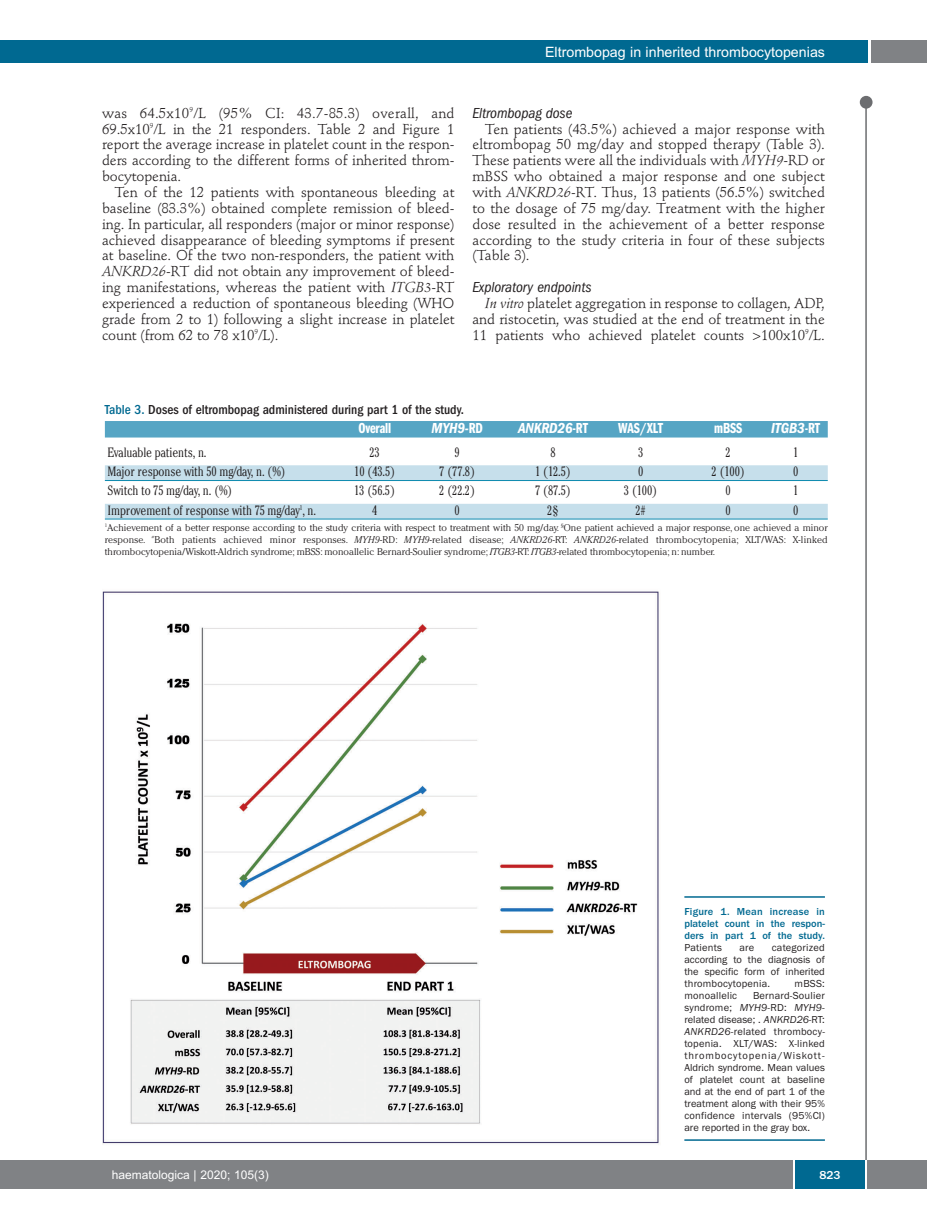
<style>
.page{position:relative;width:927px;height:1225px;background:#fff}
.page>*{position:absolute;margin:0;border:0;box-sizing:border-box;transform-origin:0 0}
.t1{font:italic condensed 15px "Franklin Gothic";letter-spacing:-.005em;color:#231f20}
.t2{font:italic 600 condensed 15px "Franklin Gothic";letter-spacing:-.01em;color:#fff}
.t3{font:15px "Franklin Gothic Demi Cmpr";letter-spacing:-.01em;color:#fff}
.t4{font:14.25px/15.9px "Stempel Schneidler";letter-spacing:-.005em;color:#231f20;text-align:justify}
.t5{font:14.25px "Arial";color:#fff}
.t6{font:300 condensed 13.5px "Cheltenham";letter-spacing:-.01em;color:#231f20}
.t7{font:500 condensed 13.5px "Franklin Gothic";color:#231f20}
.t8{font:12px "Arial";color:#fff}
.t9{font:500 12px "Franklin Gothic";color:#fff}
.t10{font:10.5px/12px "Franklin Gothic";letter-spacing:.02em;color:#231f20;text-align:justify}
.t11{font:500 10.5px/12px "Franklin Gothic";color:#006991;text-align:justify}
.t12{font:300 9.75px/12px "Cheltenham";color:#231f20;text-align:justify}
.s1{font-style:italic}
.s2{color:#006991}
.s3{font-family:"Franklin Gothic Demi Cmpr";font-weight:400;font-style:normal;font-stretch:normal}
</style>
<div class="page">
<div style="left:860px;top:96px;width:12px;height:13px;background:#6c6d70;border-radius:50%"></div>
<hr style="left:865px;top:98px;width:2px;height:1062px;background:#6c6d70">
<div style="left:871px;top:40px;width:56px;height:22px;background:#808285"></div>
<div style="left:18px;top:40px;width:849px;height:22px;background:#006991"></div>
<div style="left:17px;top:1160px;width:910px;height:28px;background:#808285"></div>
<div style="left:795px;top:1160px;width:70px;height:28px;background:#006991"></div>
<hr style="left:793px;top:1160px;width:2px;height:28px;background:#fff">
<hr style="left:865px;top:1160px;width:2px;height:28px;background:#fff">
<div style="left:0;top:40px;width:19px;height:22px;background:#006991"></div>
<div style="left:0;top:1160px;width:18px;height:28px;background:#808285"></div>
<img style="left:102px;top:591px;width:557px;height:554px">
<hr style="left:684px;top:896px;width:141px;height:1px;background:#006991">
<hr style="left:684px;top:1139px;width:141px;height:1px;background:#006991">
<div style="left:105px;top:421px;width:723px;height:16px;background:#56a5c4"></div>
<div style="left:105px;top:465px;width:723px;height:15px;background:#c6dfeb"></div>
<hr style="left:105px;top:480px;width:723px;height:1px;background:#0d8aaf">
<div style="left:105px;top:504px;width:723px;height:15px;background:#c6dfeb"></div>
<hr style="left:105px;top:519px;width:723px;height:1px;background:#0d8aaf">
<p class="t5" style="left:545px;top:44px;width:281px">Eltrombopag in inherited thrombocytopenias</p>
<p class="t4" style="left:102px;top:106px;width:354px">was 64.5x10<sup>9</sup>/L (95% CI: 43.7-85.3) overall, and 69.5x10<sup>9</sup>/L in the 21 responders. Table 2 and Figure 1 report the average increase in platelet count in the respon&shy;ders according to the different forms of inherited throm&shy;bocytopenia.</p>
<p class="t4" style="left:102px;top:185px;width:354px;text-indent:13px">Ten of the 12 patients with spontaneous bleeding at baseline (83.3%) obtained complete remission of bleed&shy;ing. In particular, all responders (major or minor response) achieved disappearance of bleeding symptoms if present at baseline. Of the two non-responders, the patient with <span class="s1">ANKRD26</span>-RT did not obtain any improvement of bleed&shy;ing manifestations, whereas the patient with <span class="s1">ITGB3</span>-RT experienced a reduction of spontaneous bleeding (WHO grade from 2 to 1) following a slight increase in platelet count (from 62 to 78 x10<sup>9</sup>/L).</p>
<p class="t1" style="left:472px;top:108px;width:101px">Eltrombopag dose</p>
<p class="t4" style="left:472px;top:122px;width:354px;text-indent:13px">Ten patients (43.5%) achieved a major response with eltrombopag 50 mg/day and stopped therapy (Table 3).<br>These patients were all the individuals with <span class="s1">MYH9</span>-RD or mBSS who obtained a major response and one subject with <span class="s1">ANKRD26</span>-RT. Thus, 13 patients (56.5%) switched to the dosage of 75 mg/day. Treatment with the higher dose resulted in the achievement of a better response according to the study criteria in four of these subjects (Table 3).</p>
<p class="t1" style="left:472px;top:282px;width:121px">Exploratory endpoints</p>
<p class="t4" style="left:472px;top:296px;width:354px;text-indent:13px"><span class="s1">In vitro</span> platelet aggregation in response to collagen, ADP, and ristocetin, was studied at the end of treatment in the 11 patients who achieved platelet counts &gt;100x10<sup>9</sup>/L.</p>
<p class="t7" style="left:105px;top:405px;width:361px"><span class="s2">Table 3.</span> Doses of eltrombopag administered during part 1 of the study.</p>
<p class="t3" style="left:358px;top:423px;width:34px">Overall</p>
<p class="t2" style="left:432px;top:423px;width:53px">MYH9-<span class="s3">RD</span></p>
<p class="t2" style="left:518px;top:423px;width:71px">ANKRD26<span class="s3">-RT</span></p>
<p class="t3" style="left:618px;top:423px;width:46px">WAS/XLT</p>
<p class="t3" style="left:714px;top:423px;width:29px">mBSS</p>
<p class="t2" style="left:771px;top:423px;width:51px">ITGB3<span class="s3">-RT</span></p>
<p class="t6" style="left:108px;top:447px;width:100px">Evaluable patients, n.</p>
<p class="t6" style="left:370px;top:447px;width:12px">23</p>
<p class="t6" style="left:455px;top:447px;width:7px">9</p>
<p class="t6" style="left:550px;top:447px;width:7px">8</p>
<p class="t6" style="left:638px;top:447px;width:7px">3</p>
<p class="t6" style="left:726px;top:447px;width:7px">2</p>
<p class="t6" style="left:793px;top:447px;width:7px">1</p>
<p class="t6" style="left:108px;top:466px;width:180px">Major response with 50 mg/day, n. (%)</p>
<p class="t6" style="left:354px;top:466px;width:43px">10 (43.5)</p>
<p class="t6" style="left:439px;top:466px;width:38px">7 (77.8)</p>
<p class="t6" style="left:535px;top:466px;width:38px">1 (12.5)</p>
<p class="t6" style="left:638px;top:466px;width:7px">0</p>
<p class="t6" style="left:711px;top:466px;width:35px">2 (100)</p>
<p class="t6" style="left:793px;top:466px;width:7px">0</p>
<p class="t6" style="left:108px;top:486px;width:126px">Switch to 75 mg/day, n. (%)</p>
<p class="t6" style="left:354px;top:486px;width:43px">13 (56.5)</p>
<p class="t6" style="left:439px;top:486px;width:38px">2 (22.2)</p>
<p class="t6" style="left:535px;top:486px;width:38px">7 (87.5)</p>
<p class="t6" style="left:624px;top:486px;width:35px">3 (100)</p>
<p class="t6" style="left:726px;top:486px;width:7px">0</p>
<p class="t6" style="left:793px;top:486px;width:7px">1</p>
<p class="t6" style="left:108px;top:505px;width:210px">Improvement of response with 75 mg/day<sup>1</sup>, n.</p>
<p class="t6" style="left:372px;top:505px;width:7px">4</p>
<p class="t6" style="left:455px;top:505px;width:7px">0</p>
<p class="t6" style="left:547px;top:505px;width:13px">2§</p>
<p class="t6" style="left:635px;top:505px;width:12px">2#</p>
<p class="t6" style="left:726px;top:505px;width:7px">0</p>
<p class="t6" style="left:793px;top:505px;width:7px">0</p>
<p class="t12" style="left:105px;top:522px;width:724px"><sup>1</sup>Achievement of a better response according to the study criteria with respect to treatment with 50 mg/day. <sup>§</sup>One patient achieved a major response, one achieved a minor response. <sup>#</sup>Both patients achieved minor responses. <span class="s1">MYH9</span>-RD: <span class="s1">MYH9</span>-related disease; <span class="s1">ANKRD26</span>-RT: <span class="s1">ANKRD26</span>-related thrombocytopenia; XLT/WAS: X-linked thrombocytopenia/Wiskott-Aldrich syndrome; mBSS: monoallelic Bernard-Soulier syndrome; <span class="s1">ITGB3</span>-RT: <span class="s1">ITGB3-</span>related thrombocytopenia; n: number.</p>
<p class="t11" style="left:684px;top:905px;width:142px">Figure 1. Mean increase in platelet count in the respon&shy;ders in part 1 of the study.</p>
<p class="t10" style="left:684px;top:941px;width:39px">Patients</p>
<p class="t10" style="left:739px;top:941px;width:16px">are</p>
<p class="t10" style="left:684px;top:941px;width:142px;text-indent:87px">categorized according to the diagnosis of the specific form of inherited thrombocytopenia.</p>
<p class="t10" style="left:795px;top:977px;width:32px">mBSS:</p>
<p class="t10" style="left:684px;top:989px;width:142px;text-indent:69px">Bernard-Soulier syndrome; <span class="s1">MYH9</span>-RD: <span class="s1">MYH9</span>- related disease; . <span class="s1">ANKRD26</span>-RT:<br><span class="s1">ANKRD26</span>-related thrombocy&shy;topenia. XLT/WAS: X-linked thrombocytopenia/Wiskott-Aldrich syndrome. Mean values of platelet count at baseline and at the end of part 1 of the treatment along with their 95% confidence intervals (95%CI) are reported in the gray box.</p>
<p class="t10" style="left:684px;top:989px;width:54px">monoallelic</p>
<p class="t8" style="left:112px;top:1167px;width:158px">haematologica | 2020; 105(3)</p>
<p class="t9" style="left:819px;top:1167px;width:23px">823</p>
</div>
